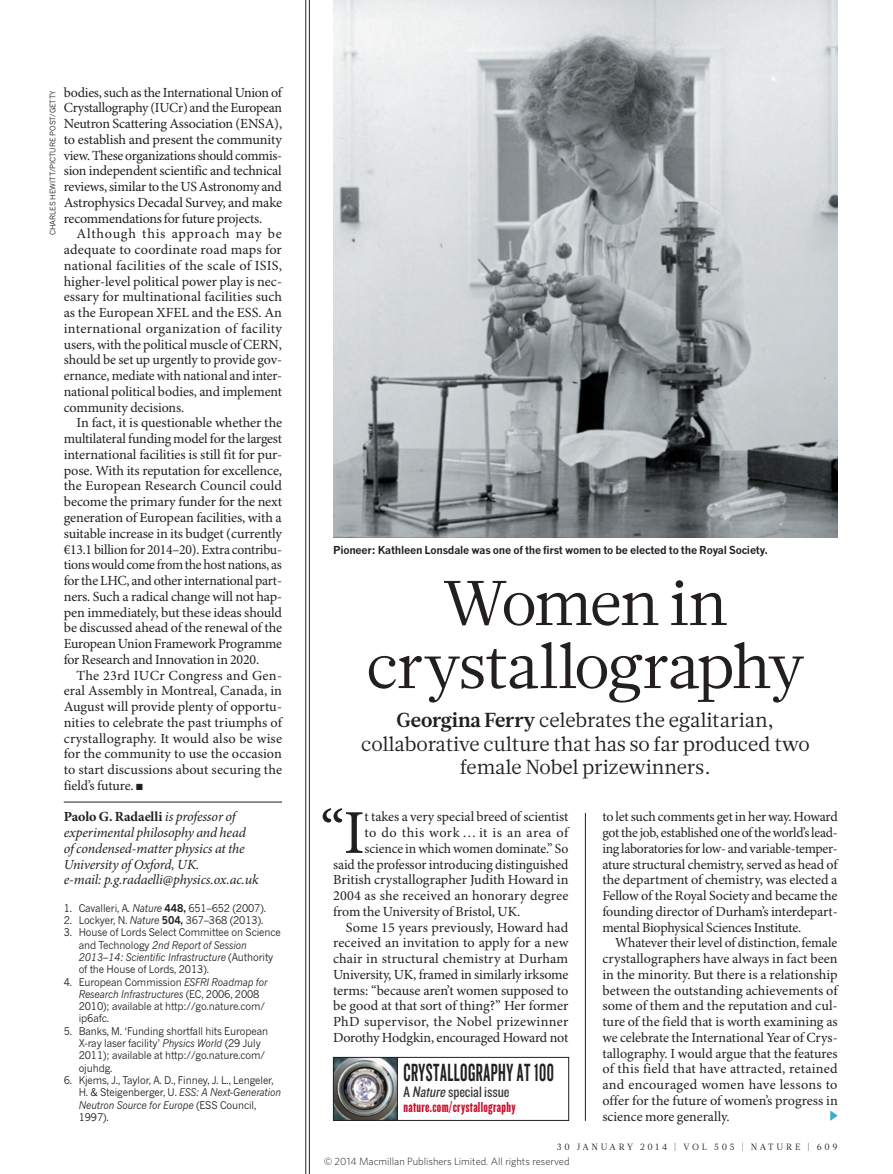
<style>
.page{position:relative;width:893px;height:1174px;background:#fff}
.page>*{position:absolute;margin:0;border:0;box-sizing:border-box;transform-origin:0 0}
.HEAD_42{font:63px/63px "Glosa Math";letter-spacing:-.03em;color:#231f20;text-align:center}
.BODY_DROP_CAP{font:62.4px "Minion Pro";color:#231f20}
.t1{font:25.8px "Knockout 48 Featherweight";letter-spacing:.025em;color:#231f20;scale:.75 1}
.INTRO{font:20.25px/23.7px "Glosa Math";letter-spacing:-.005em;color:#231f20;text-align:center}
.t2{font:15.75px "Knockout 29 Junior Ltweight";letter-spacing:-.005em;color:#363536}
.t3{font:15px "Knockout 68 Full Featherwt";letter-spacing:.02em;color:#c7112f}
.BODY_INDENT{font:13.95px/15.8px "Minion Pro";letter-spacing:-.01em;color:#231f20;text-align:justify}
.BODY_DROP_CAP-2{font:13.95px "Minion Pro";letter-spacing:-.005em;color:#231f20}
.AUTHOR_DETAILS{font:italic 13.95px/15.8px "Minion Pro";letter-spacing:-.01em;color:#231f20}
.EMAIL{font:italic 13.95px "Minion Pro";letter-spacing:-.01em;color:#231f20}
.BODY_DROP_CAP-3{font:13.95px "Minion Pro";letter-spacing:.03em;color:#231f20}
.PIC_CAPTION{font:700 10.8px "News Gothic MTOT";letter-spacing:-.02em;color:#231f20}
.REFS{font:10.5px/12.3px "News Gothic MTOT";letter-spacing:-.01em;color:#231f20;scale:.95 1}
.t4{font:300 10.5px "Whitney";color:#1d1d1b}
.t5{font:9px "Glosa Math";letter-spacing:.3em;color:#231f20}
.PIC_CREDIT{font:7.5px "News Gothic MTOT";color:#231f20}
.s1{font-weight:700;font-style:normal}
.s2{font-style:italic}
.s3{font-weight:700}
</style>
<div class="page">
<hr style="left:64px;top:801px;width:218px;height:1px;background:#231f20">
<img style="left:333px;top:0;width:505px;height:538px">
<img style="left:335px;top:1059px;width:62px;height:59px">
<hr style="left:397px;top:1057px;width:1px;height:63px;background:#231f20">
<div style="left:333px;top:1057px;width:236px;height:63px;border:1px solid #231f20"></div>
<svg style="left:830px;top:1110px;width:8px;height:10px"></svg>
<hr style="left:585px;top:813px;width:1px;height:307px;background:#231f20">
<hr style="left:309px;top:0;width:1px;height:1174px;background:#231f20">
<hr style="left:306px;top:0;width:1px;height:1174px;background:#231f20">
<p class="PIC_CREDIT" style="left:48px;top:235px;width:146px;rotate:-90deg">CHARLES HEWITT/PICTURE POST/GETTY</p>
<p class="BODY_INDENT" style="left:64px;top:85px;width:220px">bodies, such as the International Union of Crystallography (IUCr) and the European Neutron Scattering Association (ENSA), to establish and present the community view. These organizations should commis&shy;sion independent scientific and technical reviews, similar to the US Astronomy and Astrophysics Decadal Survey, and make recommendations for future projects.</p>
<p class="BODY_INDENT" style="left:64px;top:227px;width:220px;text-indent:13px">Although this approach may be adequate to coordinate road maps for national facilities of the scale of ISIS, higher-level political power play is nec&shy;essary for multinational facilities such as the European XFEL and the ESS. An international organization of facility users, with the political muscle of CERN, should be set up urgently to provide gov&shy;ernance, mediate with national and inter&shy;national political bodies, and implement community decisions.</p>
<p class="BODY_INDENT" style="left:64px;top:416px;width:220px;text-indent:13px">In fact, it is questionable whether the multilateral funding model for the largest international facilities is still fit for pur&shy;pose. With its reputation for excellence, the European Research Council could become the primary funder for the next generation of European facilities, with a suitable increase in its budget (currently €13.1 billion for 2014–20). Extra contribu&shy;tions would come from the host nations, as for the LHC, and other international part&shy;ners. Such a radical change will not hap&shy;pen immediately, but these ideas should be discussed ahead of the renewal of the European Union Framework Programme for Research and Innovation in 2020.</p>
<p class="BODY_INDENT" style="left:64px;top:668px;width:220px;text-indent:13px">The 23rd IUCr Congress and Gen&shy;eral Assembly in Montreal, Canada, in August will provide plenty of opportu&shy;nities to celebrate the past triumphs of crystallography. It would also be wise for the community to use the occasion to start discussions about securing the field’s future. ■</p>
<p class="AUTHOR_DETAILS" style="left:64px;top:809px;width:183px"><span class="s1">Paolo G. Radaelli</span> is professor of experimental philosophy and head of condensed-matter physics at the<br>University of Oxford, UK.</p>
<p class="EMAIL" style="left:64px;top:871px;width:196px">e-mail: p.g.radaelli@physics.ox.ac.uk</p>
<p class="REFS" style="left:64px;top:901px;width:214px">1. Cavalleri, A. <span class="s2">Nature</span> <span class="s3">448,</span> 651–652 (2007).</p>
<p class="REFS" style="left:64px;top:914px;width:212px">2. Lockyer, N. <span class="s2">Nature</span> <span class="s3">504,</span> 367–368 (2013).</p>
<p class="REFS" style="left:79px;top:926px;width:214px;text-indent:-15px">3. House of Lords Select Committee on Science and Technology <span class="s2">2nd Report of Session 2013–14: Scientific Infrastructure</span> (Authority of the House of Lords, 2013).</p>
<p class="REFS" style="left:79px;top:975px;width:200px;text-indent:-15px">4. European Commission <span class="s2">ESFRI Roadmap for Research Infrastructures</span> (EC, 2006, 2008<br>2010); available at http://go.nature.com/ ip6afc.</p>
<p class="REFS" style="left:79px;top:1024px;width:201px;text-indent:-15px">5. Banks, M. ‘Funding shortfall hits European X-ray laser facility’ <span class="s2">Physics World</span> (29 July 2011); available at http://go.nature.com/ ojuhdg.</p>
<p class="REFS" style="left:79px;top:1074px;width:215px;text-indent:-15px">6. Kjems, J., Taylor, A. D., Finney, J. L., Lengeler, H. &amp; Steigenberger, U. <span class="s2">ESS: A Next-Generation Neutron Source for Europe</span> (ESS Council, 1997).</p>
<p class="PIC_CAPTION" style="left:333px;top:543px;width:436px">Pioneer: Kathleen Lonsdale was one of the first women to be elected to the Royal Society.</p>
<p class="HEAD_42" style="left:366px;top:572px;width:440px">Women in crystallography</p>
<p class="INTRO" style="left:361px;top:708px;width:450px"><span class="s3">Georgina Ferry</span> celebrates the egalitarian, collaborative culture that has so far produced two female Nobel prizewinners.</p>
<p class="BODY_DROP_CAP" style="left:320px;top:795px;width:46px">“I</p>
<p class="BODY_DROP_CAP-2" style="left:364px;top:808px;width:205px">t takes a very special breed of scientist</p>
<p class="BODY_DROP_CAP-3" style="left:364px;top:824px;width:205px">to do this work … it is an area of</p>
<p class="BODY_DROP_CAP-2" style="left:364px;top:840px;width:205px">science in which women dominate.” So</p>
<p class="BODY_DROP_CAP-2" style="left:333px;top:855px;width:237px">said the professor introducing distinguished</p>
<p class="BODY_DROP_CAP-2" style="left:333px;top:871px;width:237px">British crystallographer Judith Howard in</p>
<p class="BODY_DROP_CAP-2" style="left:333px;top:887px;width:237px">2004 as she received an honorary degree</p>
<p class="BODY_DROP_CAP-2" style="left:333px;top:903px;width:189px">from the University of Bristol, UK.</p>
<p class="BODY_INDENT" style="left:333px;top:920px;width:237px;text-indent:13px">Some 15 years previously, Howard had received an invitation to apply for a new chair in structural chemistry at Durham University, UK, framed in similarly irksome terms: “because aren’t women supposed to be good at that sort of thing?” Her former PhD supervisor, the Nobel prizewinner Dorothy Hodgkin, encouraged Howard not</p>
<p class="t1" style="left:403px;top:1056px;width:203px">CRYSTALLOGRAPHY AT 100</p>
<p class="t2" style="left:403px;top:1082px;width:108px">A <span class="s2">Nature</span>special issue</p>
<p class="t3" style="left:403px;top:1098px;width:114px">nature.com/crystallography</p>
<p class="BODY_INDENT" style="left:602px;top:809px;width:237px">to let such comments get in her way. Howard got the job, established one of the world’s lead&shy;ing laboratories for low- and variable-temper&shy;ature structural chemistry, served as head of the department of chemistry, was elected a Fellow of the Royal Society and became the founding director of Durham’s interdepart&shy;mental Biophysical Sciences Institute.</p>
<p class="BODY_INDENT" style="left:602px;top:935px;width:237px;text-indent:13px">Whatever their level of distinction, female crystallographers have always in fact been in the minority. But there is a relationship between the outstanding achievements of some of them and the reputation and cul&shy;ture of the field that is worth examining as we celebrate the International Year of Crys&shy;tallography. I would argue that the features of this field that have attracted, retained and encouraged women have lessons to offer for the future of women’s progress in science more generally.</p>
<p class="t5" style="left:557px;top:1141px;width:282px">30 JANUARY 2014 | VOL 505 | NATURE | 609</p>
<p class="t4" style="left:324px;top:1154px;width:247px">© 2014 Macmillan Publishers Limited. All rights reserved</p>
</div>
